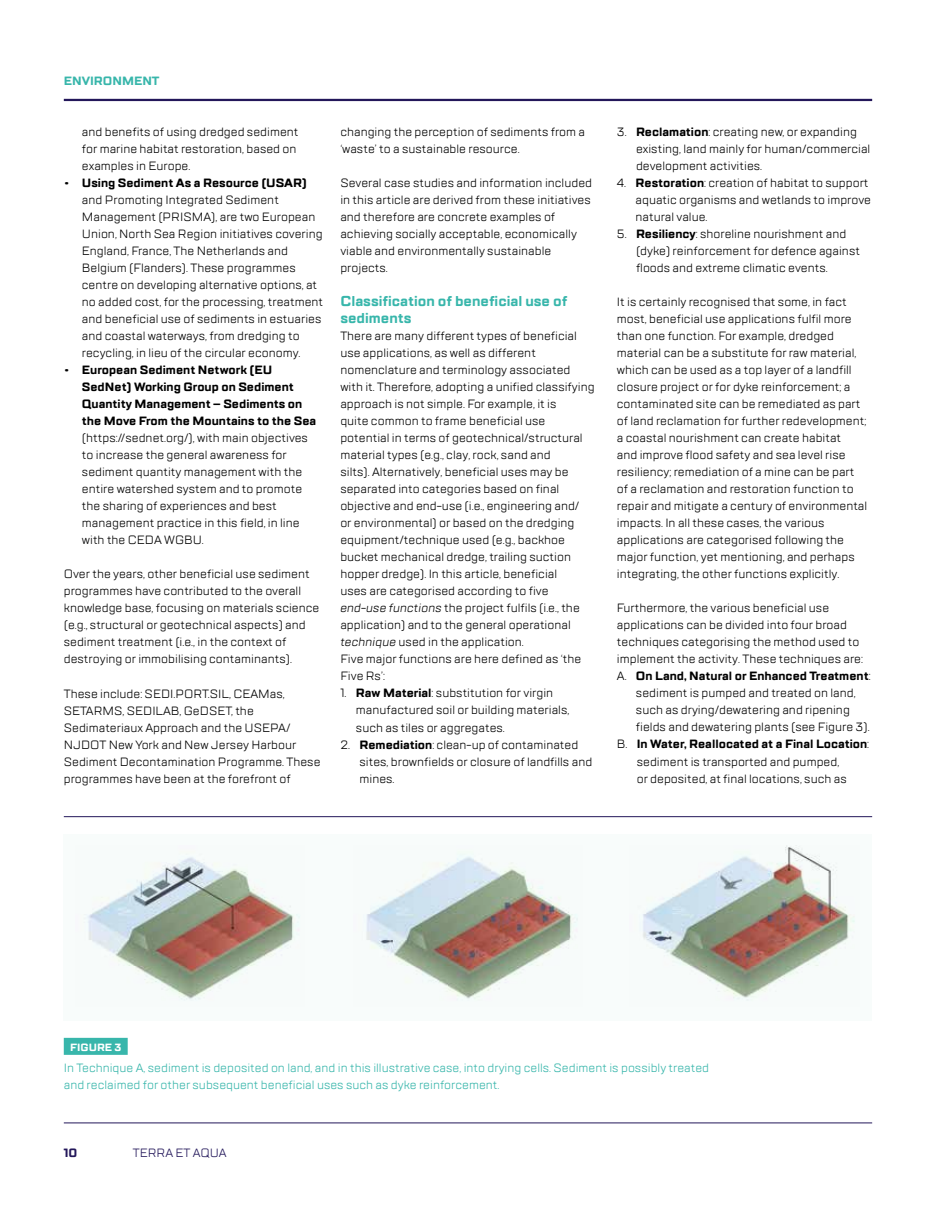
<style>
.page{position:relative;width:936px;height:1225px;background:#fff}
.page>*{position:absolute;margin:0;border:0;box-sizing:border-box;transform-origin:0 0}
.t1{font:700 14.25px/17px "TT Lakes";color:#38b6ab}
.t2{font:12px/17px "TT Lakes";color:#000}
.t3{font:12px/17px "TT Lakes";color:#38b6ab}
.t4{font:700 12px/17px "TT Lakes";color:#000;scale:1.3 1}
.t5{font:700 12px "TT Lakes";color:#000}
.t6{font:12px "TT Lakes";color:#23175a}
.t7{font:700 12px "TT Lakes";color:#38b6ab}
.t8{font:700 12px "TT Lakes";color:#23175a}
.t9{font:700 10.5px "TT Lakes";color:#fff}
.s1{font-style:italic}
.s2{font-weight:700}
.s3{font-weight:400}
</style>
<div class="page">
<hr style="left:64px;top:99px;width:808px;height:2px;background:#23175a">
<hr style="left:64px;top:816px;width:808px;height:1px;background:#23175a">
<hr style="left:64px;top:1122px;width:808px;height:1px;background:#23175a">
<svg style="left:83px;top:845px;width:772px;height:156px;fill:#f6faf9"></svg>
<div style="left:64px;top:1037px;width:64px;height:17px;background:#38b6ab"></div>
<p class="t7" style="left:64px;top:73px;width:97px">ENVIRONMENT</p>
<p class="t2" style="left:82px;top:123px;width:218px">and benefits of using dredged sediment for marine habitat restoration, based on examples in Europe.</p>
<p class="t4" style="left:64px;top:175px;width:188px">• Using Sediment As a Resource (USAR)</p>
<p class="t2" style="left:82px;top:191px;width:243px">and Promoting Integrated Sediment Management (PRISMA), are two European Union, North Sea Region initiatives covering England, France, The Netherlands and Belgium (Flanders). These programmes centre on developing alternative options, at no added cost, for the processing, treatment and beneficial use of sediments in estuaries and coastal waterways, from dredging to recycling, in lieu of the circular economy.</p>
<p class="t4" style="left:82px;top:362px;width:182px;text-indent:-18px">• European Sediment Network (EU SedNet) Working Group on Sediment Quantity Management – Sediments on the Move From the Mountains to the Sea</p>
<p class="t2" style="left:82px;top:429px;width:228px">(https://sednet.org/), with main objectives to increase the general awareness for sediment quantity management with the entire watershed system and to promote the sharing of experiences and best management practice in this field, in line with the CEDA WGBU.</p>
<p class="t2" style="left:64px;top:565px;width:257px">Over the years, other beneficial use sediment programmes have contributed to the overall knowledge base, focusing on materials science (e.g., structural or geotechnical aspects) and sediment treatment (i.e., in the context of destroying or immobilising contaminants).</p>
<p class="t2" style="left:64px;top:685px;width:258px">These include: SEDI.PORT.SIL, CEAMas, SETARMS, SEDILAB, GeDSET, the Sedimateriaux Approach and the USEPA/ NJDOT New York and New Jersey Harbour Sediment Decontamination Programme. These programmes have been at the forefront of</p>
<p class="t2" style="left:340px;top:123px;width:246px">changing the perception of sediments from a ‘waste’ to a sustainable resource.</p>
<p class="t2" style="left:340px;top:174px;width:253px">Several case studies and information included in this article are derived from these initiatives and therefore are concrete examples of achieving socially acceptable, economically viable and environmentally sustainable projects.</p>
<p class="t1" style="left:340px;top:293px;width:228px">Classification of beneficial use of sediments</p>
<p class="t2" style="left:340px;top:327px;width:256px">There are many different types of beneficial use applications, as well as different nomenclature and terminology associated with it. Therefore, adopting a unified classifying approach is not simple. For example, it is<br>quite common to frame beneficial use potential in terms of geotechnical/structural material types (e.g., clay, rock, sand and<br>silts). Alternatively, beneficial uses may be separated into categories based on final objective and end-use (i.e., engineering and/<br>or environmental) or based on the dredging equipment/technique used (e.g., backhoe bucket mechanical dredge, trailing suction hopper dredge). In this article, beneficial<br>uses are categorised according to five <span class="s1">end-use functions</span> the project fulfils (i.e., the application) and to the general operational <span class="s1">technique</span> used in the application.<br>Five major functions are here defined as ‘the Five Rs’:</p>
<p class="t2" style="left:356px;top:684px;width:215px;text-indent:-16px">1. <span class="s2">Raw Material</span>: substitution for virgin manufactured soil or building materials, such as tiles or aggregates.</p>
<p class="t2" style="left:359px;top:735px;width:234px;text-indent:-19px">2. <span class="s2">Remediation</span>: clean-up of contaminated sites, brownfields or closure of landfills and mines.</p>
<p class="t2" style="left:636px;top:123px;width:236px;text-indent:-19px">3. <span class="s2">Reclamation</span>: creating new, or expanding existing, land mainly for human/commercial development activities.</p>
<p class="t2" style="left:635px;top:174px;width:237px;text-indent:-19px">4. <span class="s2">Restoration</span>: creation of habitat to support aquatic organisms and wetlands to improve natural value.</p>
<p class="t2" style="left:636px;top:225px;width:225px;text-indent:-19px">5. <span class="s2">Resiliency</span>: shoreline nourishment and (dyke) reinforcement for defence against floods and extreme climatic events.</p>
<p class="t2" style="left:617px;top:293px;width:252px">It is certainly recognised that some, in fact most, beneficial use applications fulfil more than one function. For example, dredged material can be a substitute for raw material, which can be used as a top layer of a landfill closure project or for dyke reinforcement; a contaminated site can be remediated as part of land reclamation for further redevelopment; a coastal nourishment can create habitat<br>and improve flood safety and sea level rise resiliency; remediation of a mine can be part of a reclamation and restoration function to repair and mitigate a century of environmental impacts. In all these cases, the various applications are categorised following the major function, yet mentioning, and perhaps integrating, the other functions explicitly.</p>
<p class="t2" style="left:617px;top:599px;width:214px">Furthermore, the various beneficial use</p>
<p class="t2" style="left:617px;top:616px;width:231px">applications can be divided into four broad</p>
<p class="t2" style="left:617px;top:633px;width:244px">techniques categorising the method used to</p>
<p class="t2" style="left:617px;top:650px;width:248px">implement the activity. These techniques are:</p>
<p class="t5" style="left:617px;top:668px;width:255px"><span class="s3">A.</span> On Land, Natural or Enhanced Treatment<span class="s3">:</span></p>
<p class="t2" style="left:636px;top:684px;width:221px">sediment is pumped and treated on land,</p>
<p class="t2" style="left:636px;top:701px;width:215px">such as drying/dewatering and ripening</p>
<p class="t2" style="left:636px;top:718px;width:235px">fields and dewatering plants (see Figure 3).</p>
<p class="t5" style="left:617px;top:736px;width:254px"><span class="s3">B.</span> In Water, Reallocated at a Final Location<span class="s3">:</span></p>
<p class="t2" style="left:636px;top:752px;width:204px">sediment is transported and pumped,</p>
<p class="t2" style="left:636px;top:769px;width:211px">or deposited, at final locations, such as</p>
<p class="t9" style="left:70px;top:1040px;width:53px">FIGURE 3</p>
<p class="t3" style="left:64px;top:1059px;width:646px">In Technique A, sediment is deposited on land, and in this illustrative case, into drying cells. Sediment is possibly treated and reclaimed for other subsequent beneficial uses such as dyke reinforcement.</p>
<p class="t8" style="left:64px;top:1145px;width:15px">10</p>
<p class="t6" style="left:133px;top:1145px;width:95px">TERRA ET AQUA</p>
</div>
